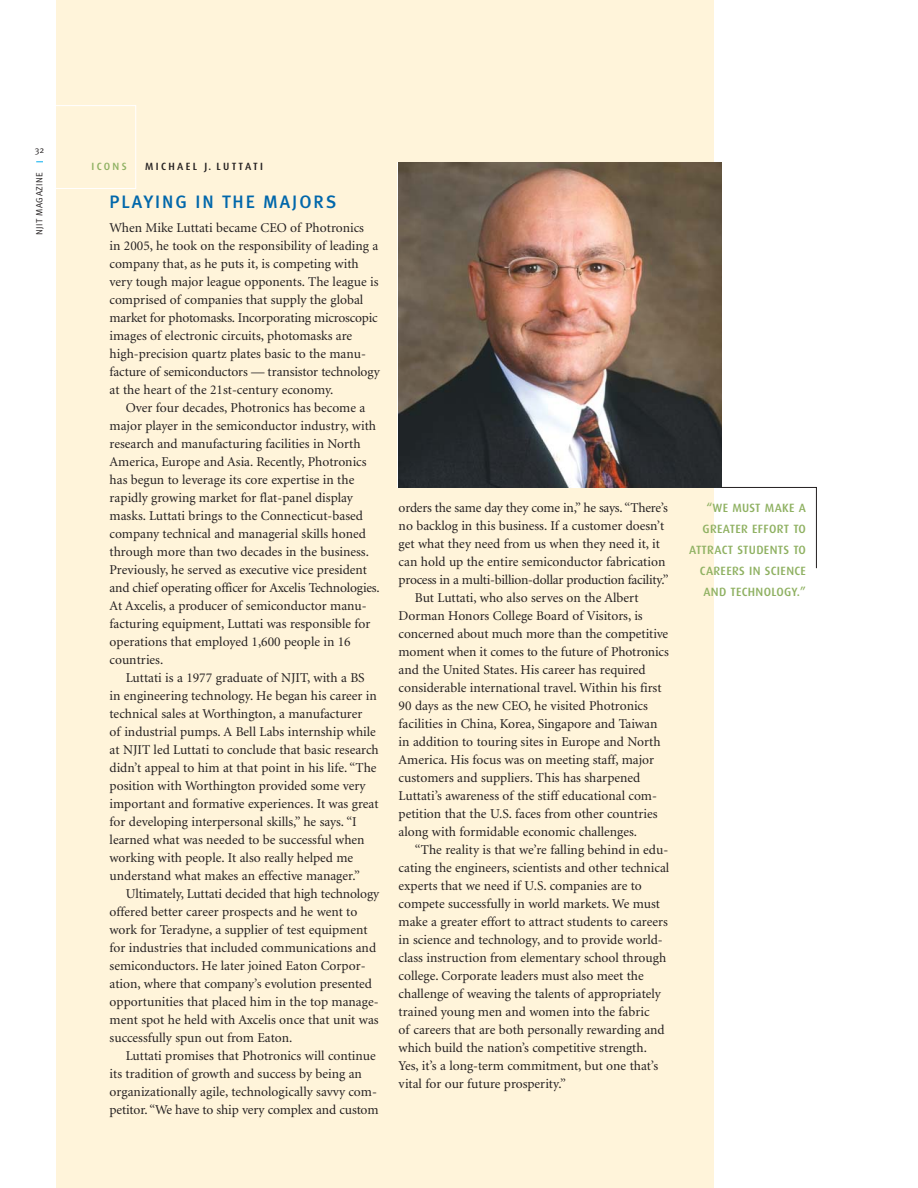
<style>
.page{position:relative;width:918px;height:1188px;background:#fff}
.page>*{position:absolute;margin:0;border:0;box-sizing:border-box;transform-origin:0 0}
.t1{font:500 18px "Meta";letter-spacing:.11em;color:#0067ab}
.t2{font:13.5px/18px "Minion";color:#231f20}
.t3{font:13.5px "Minion";letter-spacing:-.02em;color:#231f20}
.t4{font:500 12px/21px "Dax";letter-spacing:.025em;color:#8fb162;text-align:right}
.t5{font:500 10.5px "Dax";letter-spacing:.22em;color:#231f20}
.t6{font:500 10.5px "Dax";letter-spacing:.22em;color:#8fb162}
.t7{font:9px "Meta Normal";letter-spacing:.055em;color:#231f20}
</style>
<div class="page">
<div style="left:56px;top:0;width:658px;height:1188px;background:#fff4da"></div>
<div style="left:52px;top:105px;width:84px;height:84px;border:1px solid #fff"></div>
<img style="left:399px;top:162px;width:322px;height:326px">
<svg style="left:721px;top:487px;width:96px;height:82px"></svg>
<p class="t7" style="left:35px;top:146px;width:11px">32</p>
<p class="t7" style="left:36px;top:235px;width:65px;rotate:-90deg">NJIT MAGAZINE</p>
<p class="t6" style="left:92px;top:161px;width:37px">ICONS</p>
<p class="t5" style="left:145px;top:161px;width:119px">MICHAEL J. LUTTATI</p>
<h1 class="t1" style="left:110px;top:195px;width:228px">PLAYING IN THE MAJORS</h1>
<p class="t2" style="left:110px;top:220px;width:272px">When Mike Luttati became CEO of Photronics<br>in 2005, he took on the responsibility of leading a company that, as he puts it, is competing with very tough major league opponents. The league is comprised of companies that supply the global market for photomasks. Incorporating microscopic images of electronic circuits, photomasks are high-precision quartz plates basic to the manu&shy;facture of semiconductors — transistor technology at the heart of the 21st-century economy.</p>
<p class="t2" style="left:110px;top:400px;width:272px;text-indent:16px">Over four decades, Photronics has become a major player in the semiconductor industry, with research and manufacturing facilities in North America, Europe and Asia. Recently, Photronics has begun to leverage its core expertise in the rapidly growing market for flat-panel display masks. Luttati brings to the Connecticut-based company technical and managerial skills honed through more than two decades in the business.<br>Previously, he served as executive vice president and chief operating officer for Axcelis Technologies.<br>At Axcelis, a producer of semiconductor manu&shy;facturing equipment, Luttati was responsible for operations that employed 1,600 people in 16 countries.</p>
<p class="t2" style="left:110px;top:670px;width:271px;text-indent:16px">Luttati is a 1977 graduate of NJIT, with a BS in engineering technology. He began his career in technical sales at Worthington, a manufacturer<br>of industrial pumps. A Bell Labs internship while at NJIT led Luttati to conclude that basic research didn’t appeal to him at that point in his life. “The position with Worthington provided some very important and formative experiences. It was great for developing interpersonal skills,” he says. “I learned what was needed to be successful when working with people. It also really helped me understand what makes an effective manager.”</p>
<p class="t2" style="left:110px;top:886px;width:271px;text-indent:16px">Ultimately, Luttati decided that high technology offered better career prospects and he went to work for Teradyne, a supplier of test equipment for industries that included communications and semiconductors. He later joined Eaton Corpor&shy;ation, where that company’s evolution presented opportunities that placed him in the top manage&shy;ment spot he held with Axcelis once that unit was successfully spun out from Eaton.</p>
<p class="t2" style="left:110px;top:1048px;width:270px;text-indent:16px">Luttati promises that Photronics will continue its tradition of growth and success by being an organizationally agile, technologically savvy com&shy;petitor. “We have to ship very complex and custom</p>
<p class="t2" style="left:399px;top:500px;width:271px">orders the same day they come in,” he says. “There’s</p>
<p class="t2" style="left:399px;top:518px;width:267px">no backlog in this business. If a customer doesn’t</p>
<p class="t2" style="left:399px;top:536px;width:263px">get what they need from us when they need it, it</p>
<p class="t2" style="left:399px;top:554px;width:268px">can hold up the entire semiconductor fabrication</p>
<p class="t3" style="left:399px;top:575px;width:272px">process in a multi-billion-dollar production facility.”</p>
<p class="t2" style="left:415px;top:590px;width:225px">But Luttati, who also serves on the Albert</p>
<p class="t2" style="left:399px;top:608px;width:246px">Dorman Honors College Board of Visitors, is</p>
<p class="t2" style="left:399px;top:626px;width:271px">concerned about much more than the competitive</p>
<p class="t2" style="left:399px;top:644px;width:272px">moment when it comes to the future of Photronics</p>
<p class="t2" style="left:399px;top:662px;width:249px">and the United States. His career has required</p>
<p class="t2" style="left:399px;top:680px;width:264px">considerable international travel. Within his first</p>
<p class="t2" style="left:399px;top:698px;width:251px">90 days as the new CEO, he visited Photronics</p>
<p class="t2" style="left:399px;top:716px;width:260px">facilities in China, Korea, Singapore and Taiwan</p>
<p class="t2" style="left:399px;top:734px;width:264px">in addition to touring sites in Europe and North</p>
<p class="t2" style="left:399px;top:752px;width:257px">America. His focus was on meeting staff, major</p>
<p class="t2" style="left:399px;top:770px;width:243px">customers and suppliers. This has sharpened</p>
<p class="t2" style="left:399px;top:788px;width:260px">Luttati’s awareness of the stiff educational com-</p>
<p class="t2" style="left:399px;top:806px;width:260px">petition that the U.S. faces from other countries</p>
<p class="t2" style="left:399px;top:824px;width:240px">along with formidable economic challenges.</p>
<p class="t2" style="left:415px;top:842px;width:255px">“The reality is that we’re falling behind in edu-</p>
<p class="t2" style="left:399px;top:860px;width:272px">cating the engineers, scientists and other technical</p>
<p class="t2" style="left:399px;top:878px;width:245px">experts that we need if U.S. companies are to</p>
<p class="t2" style="left:399px;top:896px;width:263px">compete successfully in world markets. We must</p>
<p class="t2" style="left:399px;top:914px;width:271px">make a greater effort to attract students to careers</p>
<p class="t2" style="left:399px;top:932px;width:266px">in science and technology, and to provide world-</p>
<p class="t2" style="left:399px;top:950px;width:269px">class instruction from elementary school through</p>
<p class="t2" style="left:399px;top:968px;width:247px">college. Corporate leaders must also meet the</p>
<p class="t2" style="left:399px;top:986px;width:264px">challenge of weaving the talents of appropriately</p>
<p class="t2" style="left:399px;top:1004px;width:253px">trained young men and women into the fabric</p>
<p class="t2" style="left:399px;top:1022px;width:268px">of careers that are both personally rewarding and</p>
<p class="t2" style="left:399px;top:1040px;width:250px">which build the nation’s competitive strength.</p>
<p class="t2" style="left:399px;top:1058px;width:261px">Yes, it’s a long-term commitment, but one that’s</p>
<p class="t2" style="left:399px;top:1076px;width:169px">vital for our future prosperity.”</p>
<p class="t4" style="left:689px;top:498px;width:118px">“WE MUST MAKE A<br>GREATER EFFORT TO<br>ATTRACT STUDENTS TO<br>CAREERS IN SCIENCE<br>AND TECHNOLOGY.”</p>
</div>
